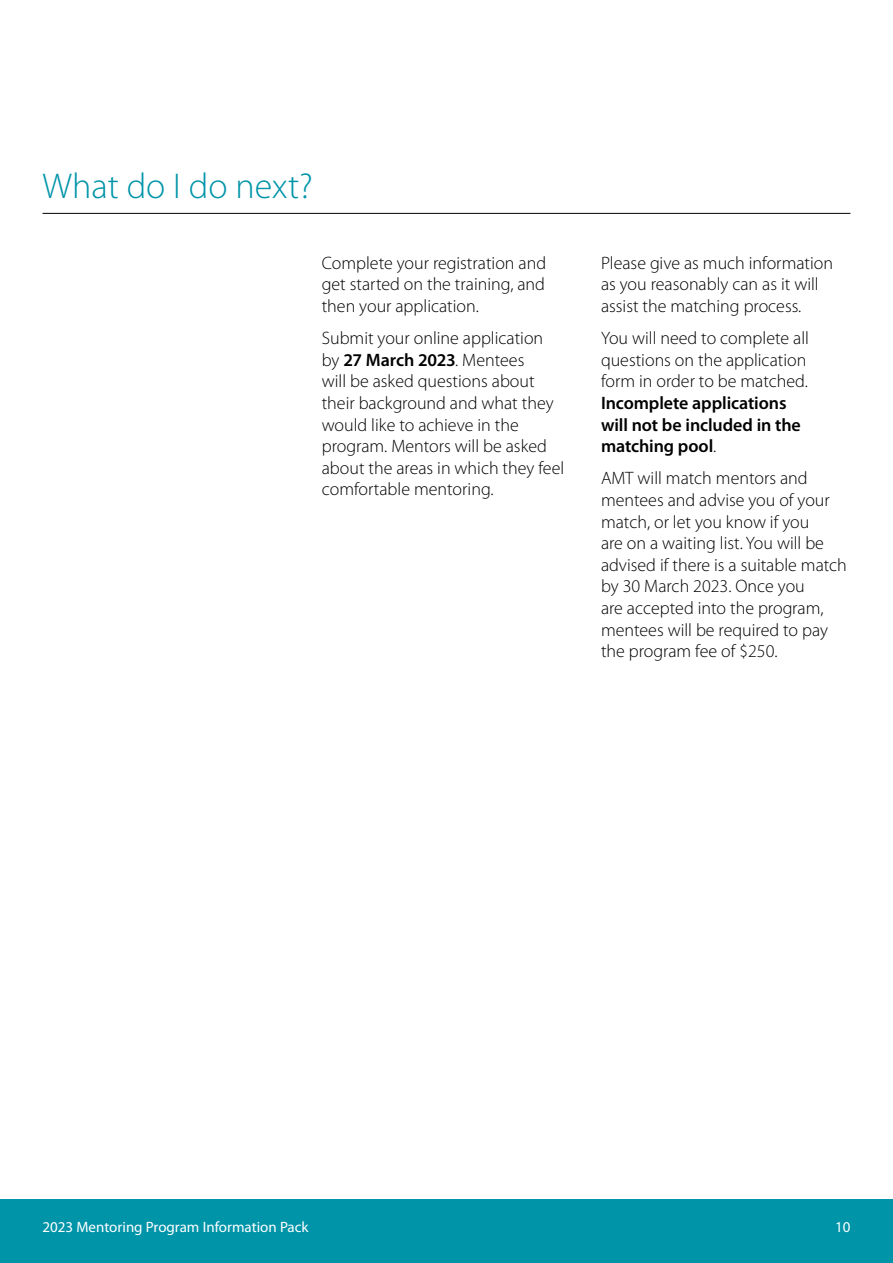
<style>
.page{position:relative;width:893px;height:1263px;background:#fff}
.page>*{position:absolute;margin:0;border:0;box-sizing:border-box;transform-origin:0 0}
.Heading2{font:300 36px "Myriad Pro";color:#0094a9}
.Text{font:300 18px/21.6px "Myriad Pro";color:#000}
.t1{font:15px "Myriad Pro";color:#fff}
.s1{font-weight:600}
</style>
<div class="page">
<hr style="left:43px;top:213px;width:807px;height:1px;background:#000">
<div style="left:0;top:1199px;width:893px;height:64px;background:#0094a9"></div>
<h2 class="Heading2" style="left:43px;top:164px;width:272px">What do I do next?</h2>
<p class="Text" style="left:322px;top:252px;width:226px;text-align:justify">Complete your registration and get started on the training, and then your application.</p>
<p class="Text" style="left:322px;top:327px;width:244px">Submit your online application by <span class="s1">27 March 2023</span>. Mentees<br>will be asked questions about their background and what they would like to achieve in the program. Mentors will be asked about the areas in which they feel comfortable mentoring.</p>
<p class="Text" style="left:601px;top:252px;width:234px">Please give as much information as you reasonably can as it will assist the matching process.</p>
<p class="Text" style="left:601px;top:327px;width:210px">You will need to complete all questions on the application form in order to be matched.<br><span class="s1">Incomplete applications will not be included in the matching pool</span>.</p>
<p class="Text" style="left:601px;top:467px;width:247px">AMT will match mentors and mentees and advise you of your match, or let you know if you<br>are on a waiting list. You will be advised if there is a suitable match by 30 March 2023. Once you<br>are accepted into the program, mentees will be required to pay the program fee of $250.</p>
<p class="t1" style="left:43px;top:1217px;width:268px">2023 Mentoring Program Information Pack</p>
<p class="t1" style="left:835px;top:1217px;width:17px">10</p>
</div>
